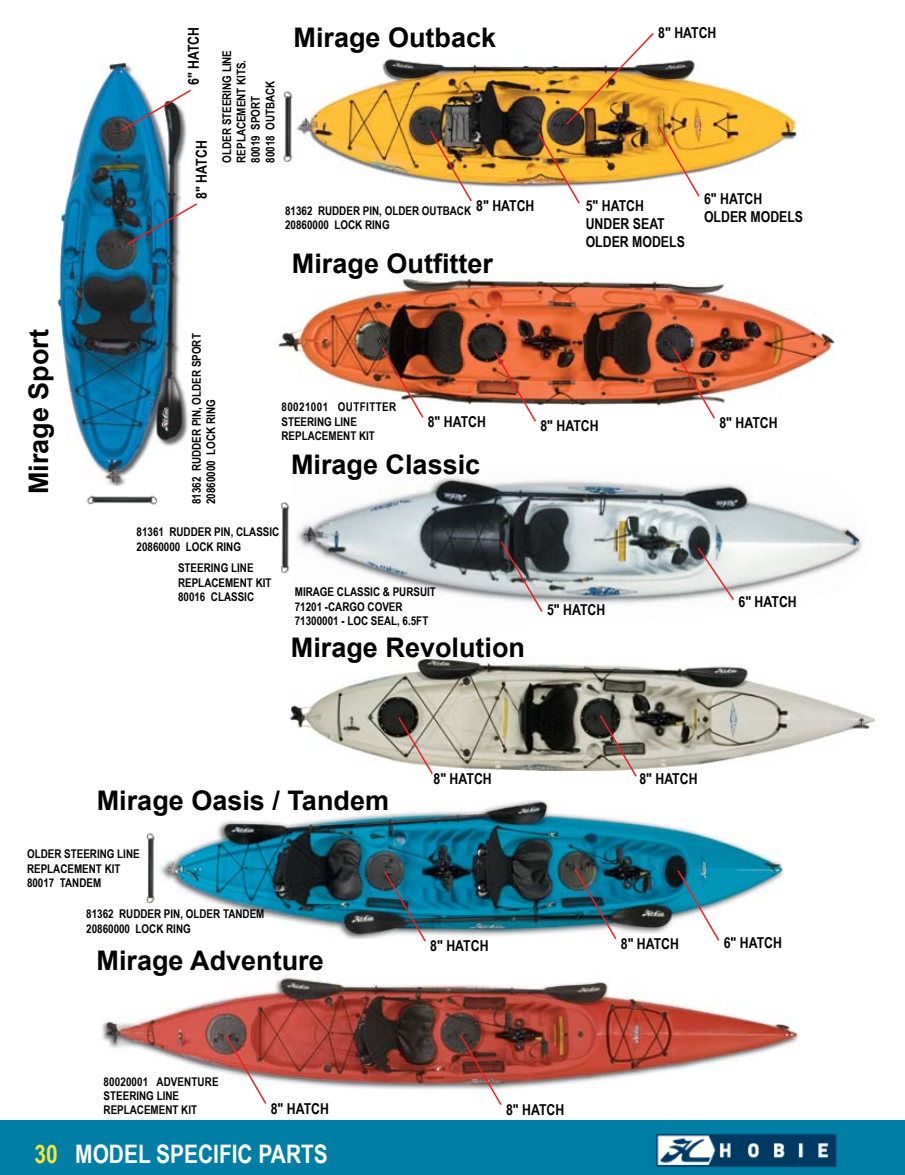
<style>
.page{position:relative;width:905px;height:1175px;background:#fff}
.page>*{position:absolute;margin:0;border:0;box-sizing:border-box;transform-origin:0 0}
.t1{font:700 27px "Arial";color:#000}
.t2{font:700 25.5px "Arial Narrow";color:#fff}
.t3{font:700 15px/18px "Arial Narrow";color:#000}
.t4{font:700 12px/14.4px "Arial Narrow";color:#000}
.t5{font:700 12px/14.4px "Arial Narrow";letter-spacing:.035em;color:#000}
.s1{color:#f6e737}
</style>
<div class="page">
<img style="left:101px;top:938px;width:699px;height:152px">
<img style="left:458px;top:1033px;width:45px;height:72px">
<svg style="left:223px;top:1031px;width:45px;height:73px"></svg>
<img style="left:0;top:1120px;width:904px;height:54px">
<img style="left:291px;top:659px;width:584px;height:111px">
<svg style="left:397px;top:715px;width:37px;height:59px;background:#b2a79c"></svg>
<svg style="left:598px;top:713px;width:40px;height:64px;background:#958c82"></svg>
<img style="left:296px;top:477px;width:566px;height:128px">
<svg style="left:696px;top:546px;width:39px;height:55px;background:#d3cecd"></svg>
<svg style="left:499px;top:540px;width:45px;height:72px;background:#878386"></svg>
<img style="left:281px;top:501px;width:9px;height:72px">
<img style="left:296px;top:59px;width:503px;height:132px">
<img style="left:428px;top:129px;width:45px;height:73px">
<img style="left:536px;top:33px;width:165px;height:171px">
<img style="left:284px;top:90px;width:9px;height:72px">
<img style="left:57px;top:63px;width:131px;height:423px">
<svg style="left:125px;top:202px;width:72px;height:44px"></svg>
<svg style="left:119px;top:88px;width:72px;height:45px"></svg>
<img style="left:86px;top:495px;width:72px;height:9px">
<img style="left:278px;top:275px;width:557px;height:132px">
<img style="left:671px;top:346px;width:45px;height:73px">
<svg style="left:493px;top:349px;width:44px;height:73px"></svg>
<img style="left:380px;top:345px;width:45px;height:73px">
<img style="left:160px;top:800px;width:623px;height:138px">
<svg style="left:676px;top:868px;width:44px;height:74px"></svg>
<img style="left:573px;top:867px;width:44px;height:74px">
<svg style="left:382px;top:869px;width:45px;height:74px;background:#407688"></svg>
<img style="left:146px;top:832px;width:9px;height:72px">
<h1 class="t1" style="left:21px;top:494px;width:167px;rotate:-90deg">Mirage Sport</h1>
<p class="t3" style="left:184px;top:85px;width:59px;rotate:-90deg">6" HATCH</p>
<p class="t3" style="left:192px;top:199px;width:59px;rotate:-90deg">8" HATCH</p>
<p class="t4" style="left:219px;top:163px;width:113px;rotate:-90deg">OLDER STEERING LINE<br>REPLACEMENTKITS.<br>80019 SPORT<br>80018 OUTBACK</p>
<h1 class="t1" style="left:293px;top:20px;width:204px">Mirage Outback</h1>
<p class="t3" style="left:658px;top:23px;width:35px">8" HATCH</p>
<p class="t3" style="left:476px;top:196px;width:35px">8" HATCH</p>
<p class="t3" style="left:704px;top:189px;width:101px">6" HATCH<br>OLDER MODELS</p>
<p class="t3" style="left:585px;top:196px;width:101px">5" HATCH<br>UNDER SEAT<br>OLDER MODELS</p>
<p class="t4" style="left:285px;top:203px;width:48px">81362 RUDDER</p>
<p class="t4" style="left:363px;top:203px;width:110px">PIN, OLDER OUTBACK</p>
<p class="t4" style="left:285px;top:217px;width:64px">20860000 LOCK</p>
<p class="t4" style="left:365px;top:217px;width:6px">RING</p>
<h1 class="t1" style="left:292px;top:246px;width:203px">Mirage Outfitter</h1>
<p class="t4" style="left:189px;top:504px;width:172px;rotate:-90deg">81362 RUDDER PIN, OLDER SPORT<br>20860000 LOCK RING</p>
<p class="t5" style="left:281px;top:399px;width:116px">80021001 OUTFITTER<br>STEERING</p>
<p class="t4" style="left:334px;top:413px;width:7px">LINE</p>
<p class="t4" style="left:281px;top:428px;width:8px">REPLACEMENT</p>
<p class="t4" style="left:359px;top:428px;width:6px">KIT</p>
<p class="t3" style="left:428px;top:412px;width:35px">8" HATCH</p>
<p class="t3" style="left:540px;top:416px;width:35px">8" HATCH</p>
<p class="t3" style="left:719px;top:413px;width:35px">8" HATCH</p>
<h1 class="t1" style="left:291px;top:447px;width:191px">Mirage Classic</h1>
<p class="t4" style="left:136px;top:524px;width:48px">81361 RUDDER</p>
<p class="t4" style="left:214px;top:524px;width:36px">PIN, CLASSIC</p>
<p class="t4" style="left:136px;top:539px;width:64px">20860000 LOCK</p>
<p class="t4" style="left:216px;top:539px;width:7px">RING</p>
<p class="t4" style="left:178px;top:560px;width:14px">STEERING</p>
<p class="t4" style="left:231px;top:560px;width:7px">LINE</p>
<p class="t4" style="left:178px;top:575px;width:8px">REPLACEMENT</p>
<p class="t4" style="left:256px;top:575px;width:6px">KIT</p>
<p class="t4" style="left:178px;top:589px;width:47px">80016 CLASSIC</p>
<p class="t4" style="left:295px;top:584px;width:16px">MIRAGE</p>
<p class="t4" style="left:337px;top:584px;width:14px">CLASSIC</p>
<p class="t4" style="left:383px;top:584px;width:24px">&amp; PURSUIT</p>
<p class="t4" style="left:295px;top:599px;width:49px">71201 -CARGO</p>
<p class="t4" style="left:295px;top:599px;width:88px;text-indent:73px">COVER<br>71300001 - LOC SEAL</p>
<p class="t4" style="left:397px;top:613px;width:26px">, 6.5FT</p>
<h1 class="t1" style="left:291px;top:629px;width:236px">Mirage Revolution</h1>
<p class="t3" style="left:547px;top:600px;width:35px">5" HATCH</p>
<p class="t3" style="left:738px;top:591px;width:35px">6" HATCH</p>
<h1 class="t1" style="left:97px;top:782px;width:294px">Mirage Oasis / Tandem</h1>
<p class="t3" style="left:433px;top:768px;width:35px">8" HATCH</p>
<p class="t3" style="left:639px;top:769px;width:35px">8" HATCH</p>
<p class="t4" style="left:27px;top:846px;width:51px">OLDER STEERING</p>
<p class="t4" style="left:117px;top:846px;width:7px">LINE</p>
<p class="t4" style="left:27px;top:860px;width:8px">REPLACEMENT</p>
<p class="t4" style="left:105px;top:860px;width:6px">KIT</p>
<p class="t4" style="left:27px;top:875px;width:47px">80017 TANDEM</p>
<p class="t4" style="left:86px;top:906px;width:48px">81362 RUDDER</p>
<p class="t4" style="left:164px;top:906px;width:102px">PIN, OLDER TANDEM</p>
<p class="t4" style="left:86px;top:920px;width:64px">20860000 LOCK</p>
<p class="t4" style="left:166px;top:920px;width:6px">RING</p>
<h1 class="t1" style="left:97px;top:943px;width:229px">Mirage Adventure</h1>
<p class="t3" style="left:430px;top:936px;width:35px">8" HATCH</p>
<p class="t3" style="left:620px;top:934px;width:35px">8" HATCH</p>
<p class="t3" style="left:723px;top:933px;width:35px">6" HATCH</p>
<p class="t4" style="left:104px;top:1073px;width:68px">80020001 ADVENTURE<br>STEERING</p>
<p class="t4" style="left:157px;top:1088px;width:7px">LINE</p>
<p class="t4" style="left:104px;top:1102px;width:8px">REPLACEMENT</p>
<p class="t4" style="left:181px;top:1102px;width:6px">KIT</p>
<h2 class="t2" style="left:34px;top:1134px;width:295px"><span class="s1">30</span> MODEL SPECIFIC PARTS</h2>
<p class="t3" style="left:271px;top:1098px;width:35px">8" HATCH</p>
<p class="t3" style="left:506px;top:1099px;width:35px">8" HATCH</p>
</div>
